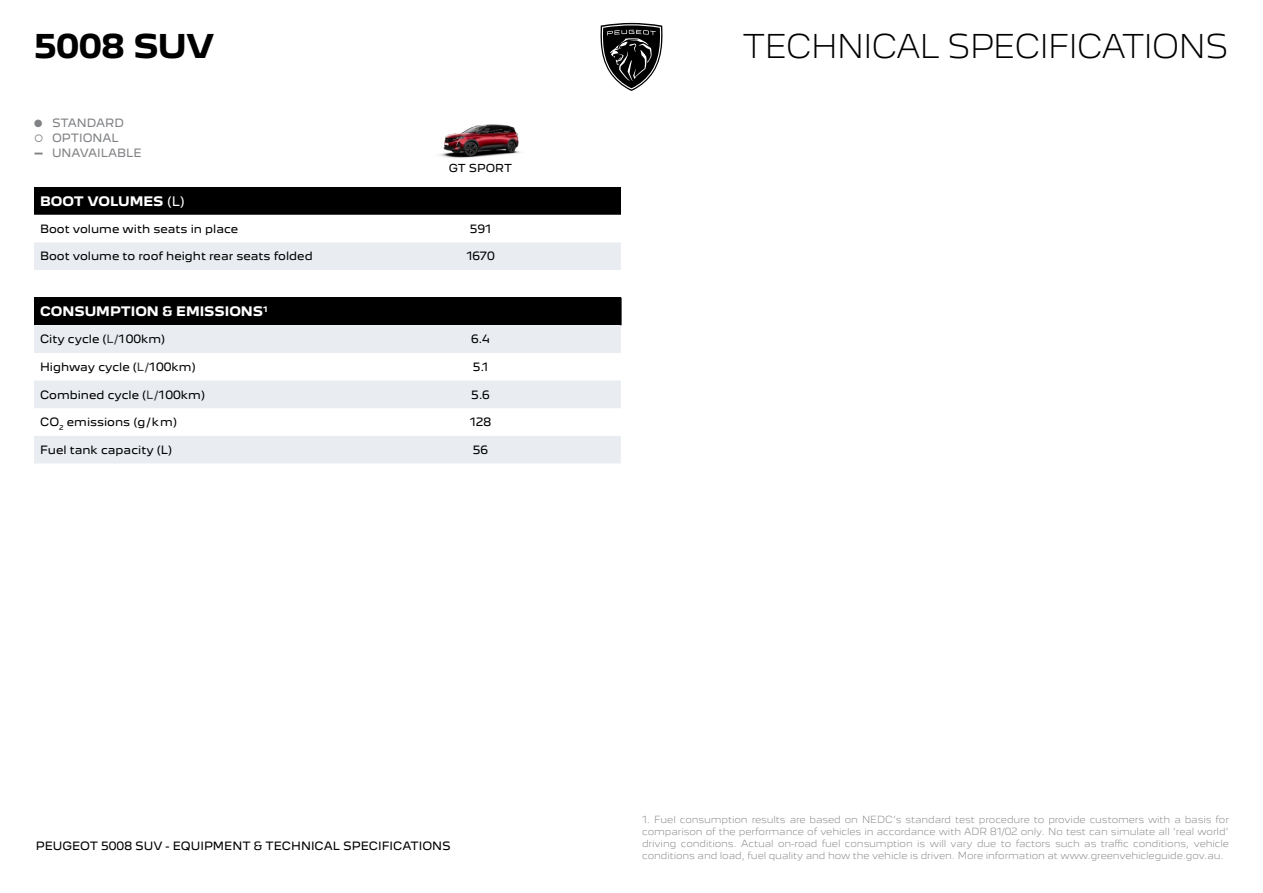
<style>
.page{position:relative;width:1263px;height:893px;background:#fff}
.page>*{position:absolute;margin:0;border:0;box-sizing:border-box;transform-origin:0 0}
.t1{font:300 30px "Peugeot New";letter-spacing:-.04em;color:#000}
.t2{font:700 30px "Peugeot New";color:#000}
.t3{font:700 12px "Peugeot New";color:#fff}
.t4{font:10.5px "Peugeot New";color:#000}
.t5{font:10.5px "Peugeot New";color:#808285}
.t6{font:10.05px "Peugeot New";color:#000}
.t7{font:300 9px/12px "Peugeot New";letter-spacing:-.01em;color:#808285;text-align:justify}
.s1{font-weight:700;font-size:12px}
.s2{font-weight:400}
.s3{color:#333}
</style>
<div class="page">
<img style="left:439px;top:124px;width:82px;height:34px">
<svg style="left:600px;top:23px;width:62px;height:68px"></svg>
<div style="left:34px;top:187px;width:587px;height:28px;background:#000"></div>
<svg style="left:34px;top:297px;width:587px;height:1px"></svg>
<div style="left:34px;top:242px;width:587px;height:28px;background:#e9ecf1"></div>
<div style="left:34px;top:298px;width:587px;height:27px;background:#000"></div>
<svg style="left:34px;top:325px;width:587px;height:138px;fill:#e9ecf1"></svg>
<hr style="left:620px;top:298px;width:2px;height:27px;background:#000">
<h1 class="t2" style="left:34px;top:26px;width:182px">5008 SUV</h1>
<p class="t5" style="left:34px;top:116px;width:92px">● STANDARD</p>
<p class="t5" style="left:34px;top:131px;width:86px">○ OPTIONAL</p>
<p class="t5" style="left:34px;top:146px;width:109px"><span class="s1">-</span> UNAVAILABLE</p>
<p class="t6" style="left:449px;top:161px;width:65px">GT SPORT</p>
<h2 class="t3" style="left:40px;top:193px;width:146px">BOOT VOLUMES <span class="s2">(L)</span></h2>
<p class="t4" style="left:40px;top:222px;width:200px">Boot volume with seats in place</p>
<p class="t4" style="left:470px;top:222px;width:23px">591</p>
<p class="t4" style="left:40px;top:249px;width:274px">Boot volume to roof height rear seats folded</p>
<p class="t4" style="left:466px;top:249px;width:30px">1670</p>
<h2 class="t3" style="left:40px;top:303px;width:229px">CONSUMPTION &amp; EMISSIONS<sup>1</sup></h2>
<p class="t4" style="left:40px;top:332px;width:127px">City cycle (<span class="s3">L/</span>100km)</p>
<p class="t4" style="left:471px;top:332px;width:20px">6.4</p>
<p class="t4" style="left:40px;top:360px;width:157px">Highway cycle (<span class="s3">L/</span>100km)</p>
<p class="t4" style="left:473px;top:360px;width:17px">5.1</p>
<p class="t4" style="left:40px;top:388px;width:167px">Combined cycle (<span class="s3">L/</span>100km)</p>
<p class="t4" style="left:471px;top:388px;width:20px">5.6</p>
<p class="t4" style="left:40px;top:415px;width:139px">CO<sub>2</sub> emissions (g/km)</p>
<p class="t4" style="left:470px;top:415px;width:23px">128</p>
<p class="t4" style="left:40px;top:443px;width:134px">Fuel tank capacity (L)</p>
<p class="t4" style="left:473px;top:443px;width:17px">56</p>
<h1 class="t1" style="left:743px;top:27px;width:488px">TECHNICAL SPECIFICATIONS</h1>
<p class="t4" style="left:36px;top:839px;width:416px">PEUGEOT 5008 SUV - EQUIPMENT &amp; TECHNICAL SPECIFICATIONS</p>
<p class="t7" style="left:642px;top:813px;width:588px">1. Fuel consumption results are based on NEDC’s standard test procedure to provide customers with a basis for comparison of the performance of vehicles in accordance with ADR 81/02 only. No test can simulate all ‘real world’ driving conditions. Actual on-road fuel consumption is will vary due to factors such as traffic conditions, vehicle conditions and load, fuel quality and how the vehicle is driven. More information at www.greenvehicleguide.gov.au.</p>
</div>
